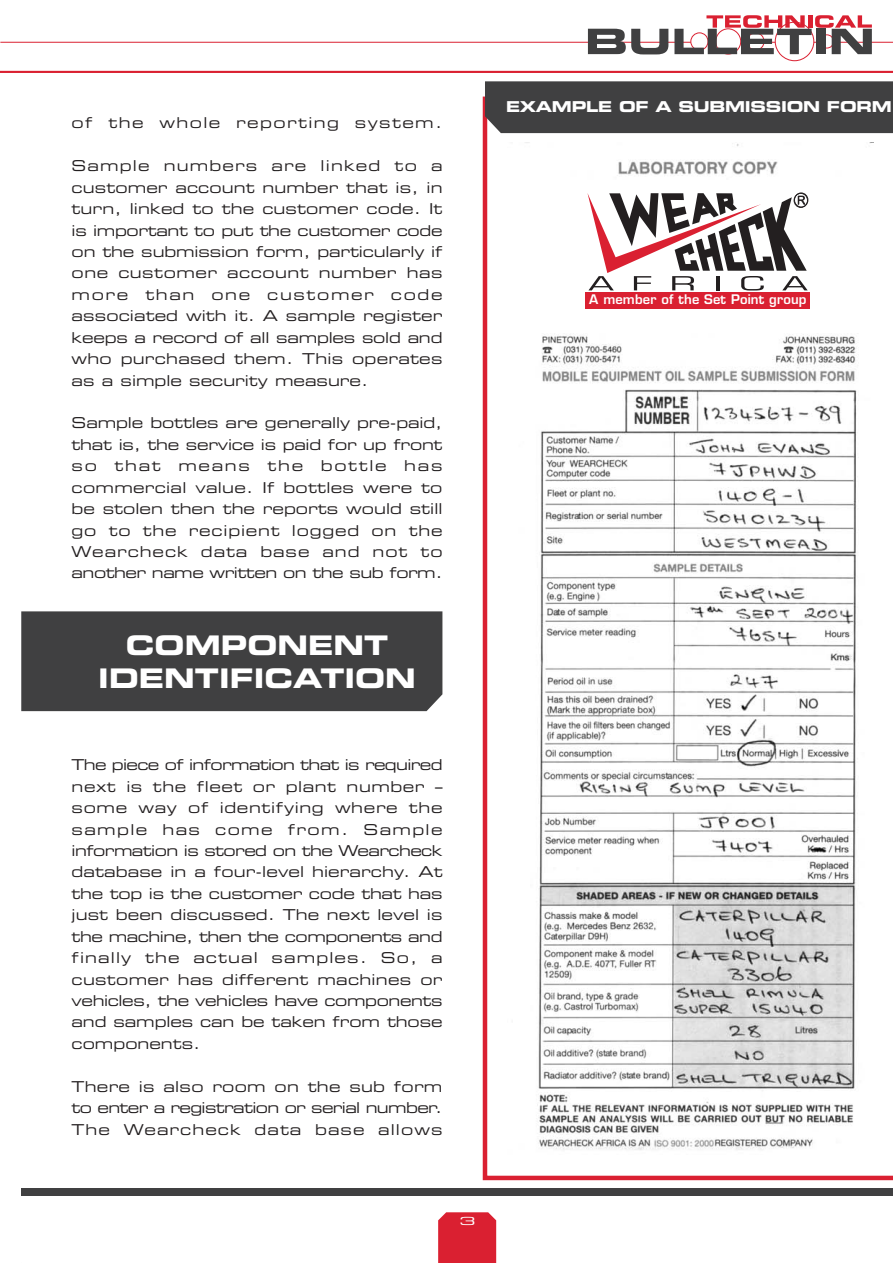
<style>
.page{position:relative;width:893px;height:1263px;background:#fff}
.page>*{position:absolute;margin:0;border:0;box-sizing:border-box;transform-origin:0 0}
.t1{font:27px/33.5px "Eurostile Bold Extended Two";color:#fff;text-align:center}
.t2{font:15px/21.5px "Eurostile Extended Two";color:#231f20;text-align:justify}
.t3{font:15px "Eurostile Extended Two";letter-spacing:.095em;color:#231f20}
.t4{font:15px "Eurostile Bold Extended Two";letter-spacing:-.015em;color:#fff}
.t5{font:600 12.9px "Eurostile";letter-spacing:.015em;color:#fff}
.t6{font:12.15px "Eurostile Extended Roman DTC";color:#fff;scale:1.52 1}
</style>
<div class="page">
<div style="left:21px;top:611px;width:421px;height:100px;background:#404041"></div>
<svg style="left:482px;top:97px;width:410px;height:1083px"></svg>
<div style="left:21px;top:1188px;width:871px;height:8px;background:#404041"></div>
<hr style="left:0;top:42px;width:892px;height:1px;background:#da2031">
<svg style="left:588px;top:29px;width:37px;height:25px"></svg>
<svg style="left:631px;top:29px;width:37px;height:25px"></svg>
<svg style="left:674px;top:15px;width:197px;height:46px"></svg>
<hr style="left:0;top:71px;width:892px;height:2px;background:#da2031">
<div style="left:438px;top:1212px;width:58px;height:51px;background:#da2031"></div>
<div style="left:485px;top:81px;width:407px;height:52px;background:#404041"></div>
<img style="left:507px;top:142px;width:366px;height:1018px">
<div style="left:489px;top:181px;width:403px;height:152px;background:#fff"></div>
<svg style="left:587px;top:192px;width:221px;height:99px"></svg>
<div style="left:585px;top:292px;width:225px;height:16px;background:#da2031"></div>
<p class="t3" style="left:72px;top:118px;width:372px">of the whole reporting system.</p>
<p class="t2" style="left:72px;top:156px;width:372px">Sample numbers are linked to a customer account number that is, in turn, linked to the customer code. It is important to put the customer code on the submission form, particularly if one customer account number has more than one customer code associated with it. A sample register keeps a record of all samples sold and who purchased them. This operates as a simple security measure.</p>
<p class="t2" style="left:72px;top:414px;width:372px">Sample bottles are generally pre-paid, that is, the service is paid for up front so that means the bottle has commercial value. If bottles were to be stolen then the reports would still go to the recipient logged on the Wearcheck data base and not to another name written on the sub form.</p>
<h1 class="t1" style="left:98px;top:631px;width:319px">COMPONENT<br>IDENTIFICATION</h1>
<p class="t2" style="left:72px;top:756px;width:372px">The piece of information that is required next is the fleet or plant number – some way of identifying where the sample has come from. Sample information is stored on the Wearcheck database in a four-level hierarchy. At the top is the customer code that has just been discussed. The next level is the machine, then the components and finally the actual samples. So, a customer has different machines or vehicles, the vehicles have components and samples can be taken from those components.</p>
<p class="t2" style="left:72px;top:1077px;width:372px">There is also room on the sub form to enter a registration or serial number.<br>The Wearcheck data base allows</p>
<p class="t4" style="left:506px;top:101px;width:387px">EXAMPLE OF A SUBMISSION FORM</p>
<p class="t5" style="left:589px;top:294px;width:219px">A member of the Set Point group</p>
<p class="t6" style="left:460px;top:1216px;width:12px">3</p>
</div>
